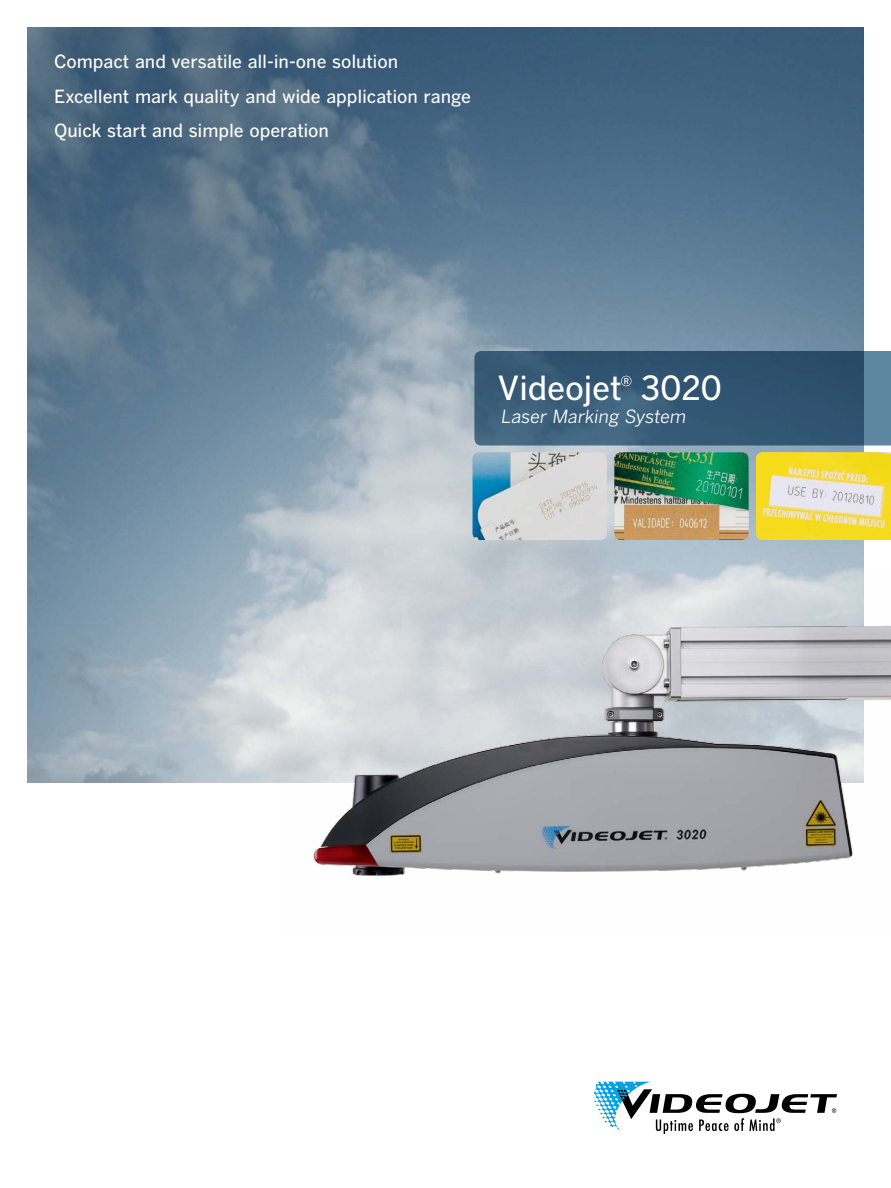
<style>
.page{position:relative;width:891px;height:1188px;background:#fff}
.page>*{position:absolute;margin:0;border:0;box-sizing:border-box;transform-origin:0 0}
.t1{font:33px "Benton Got Med";letter-spacing:-.015em;color:#fff}
.t2{font:18px/34.5px "Benton Got Med";letter-spacing:-.005em;color:#fff}
.t3{font:18px "Benton Got Reg It";letter-spacing:-.005em;color:#fff}
</style>
<div class="page">
<img style="left:27px;top:27px;width:837px;height:756px">
<svg style="left:594px;top:1082px;width:243px;height:52px"></svg>
<img style="left:756px;top:452px;width:135px;height:88px">
<img style="left:473px;top:452px;width:134px;height:88px">
<img style="left:614px;top:452px;width:135px;height:88px">
<svg style="left:474px;top:351px;width:417px;height:95px"></svg>
<img style="left:279px;top:572px;width:612px;height:304px">
<p class="t2" style="left:54px;top:44px;width:419px">Compact and versatile all-in-one solution<br>Excellent mark quality and wide application range<br>Quick start and simple operation</p>
<h1 class="t1" style="left:498px;top:368px;width:226px">Videojet 3020</h1>
<p class="t3" style="left:502px;top:405px;width:186px">Laser Marking System</p>
</div>
